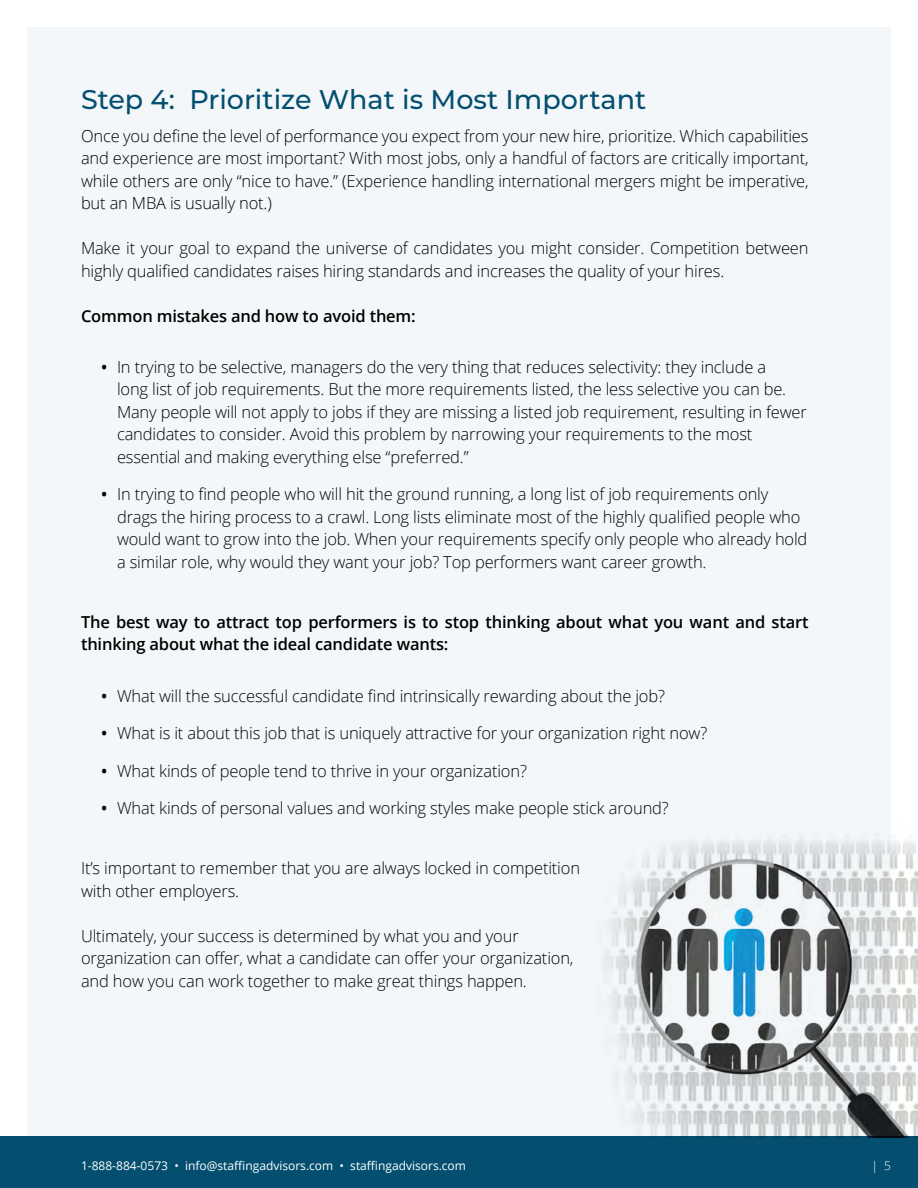
<style>
.page{position:relative;width:918px;height:1188px;background:#fff}
.page>*{position:absolute;margin:0;border:0;box-sizing:border-box;transform-origin:0 0}
.t1{font:500 27px "Montserrat";color:#044f70}
.t2{font:300 16.5px/22.5px "Open Sans";letter-spacing:-.01em;color:#000}
.t3{font:600 16.5px/22.5px "Open Sans";letter-spacing:-.01em;color:#000}
.t4{font:12px "Open Sans";color:#fff}
.t5{font:300 12px "Open Sans";color:#fff}
.s1{font-weight:600}
</style>
<div class="page">
<div style="left:27px;top:27px;width:864px;height:1109px;background:#f4f7f9"></div>
<div style="left:0;top:1136px;width:918px;height:52px;background:#044f70"></div>
<img style="left:604px;top:839px;width:314px;height:299px">
<h1 class="t1" style="left:81px;top:80px;width:567px">Step 4: Prioritize What is Most Important</h1>
<p class="t2" style="left:81px;top:124px;width:729px;text-align:justify">Once you define the level of performance you expect from your new hire, prioritize. Which capabilities and experience are most important? With most jobs, only a handful of factors are critically important, while others are only “nice to have.” (Experience handling international mergers might be imperative, but an MBA is usually not.)</p>
<p class="t2" style="left:81px;top:237px;width:729px">Make it your goal to expand the universe of candidates you might consider. Competition between highly qualified candidates raises hiring standards and increases the quality of your hires.</p>
<p class="t3" style="left:81px;top:304px;width:336px">Common mistakes and how to avoid them:</p>
<p class="t2" style="left:117px;top:355px;width:691px;text-indent:-16px"><span class="s1">•</span> In trying to be selective, managers do the very thing that reduces selectivity: they include a<br>long list of job requirements. But the more requirements listed, the less selective you can be.<br>Many people will not apply to jobs if they are missing a listed job requirement, resulting in fewer candidates to consider. Avoid this problem by narrowing your requirements to the most essential and making everything else “preferred.”</p>
<p class="t2" style="left:117px;top:483px;width:692px;text-indent:-16px"><span class="s1">•</span> In trying to find people who will hit the ground running, a long list of job requirements only drags the hiring process to a crawl. Long lists eliminate most of the highly qualified people who would want to grow into the job. When your requirements specify only people who already hold a similar role, why would they want your job? Top performers want career growth.</p>
<p class="t3" style="left:81px;top:610px;width:729px">The best way to attract top performers is to stop thinking about what you want and start thinking about what the ideal candidate wants:</p>
<p class="t2" style="left:101px;top:684px;width:565px"><span class="s1">•</span> What will the successful candidate find intrinsically rewarding about the job?</p>
<p class="t2" style="left:101px;top:721px;width:608px"><span class="s1">•</span> What is it about this job that is uniquely attractive for your organization right now?</p>
<p class="t2" style="left:101px;top:759px;width:427px"><span class="s1">•</span> What kinds of people tend to thrive in your organization?</p>
<p class="t2" style="left:101px;top:796px;width:569px"><span class="s1">•</span> What kinds of personal values and working styles make people stick around?</p>
<p class="t2" style="left:81px;top:856px;width:501px">It’s important to remember that you are always locked in competition with other employers.</p>
<p class="t2" style="left:81px;top:924px;width:494px">Ultimately, your success is determined by what you and your organization can offer, what a candidate can offer your organization, and how you can work together to make great things happen.</p>
<p class="t4" style="left:81px;top:1157px;width:387px">1-888-884-0573 • info@staffingadvisors.com • staffingadvisors.com</p>
<p class="t5" style="left:871px;top:1158px;width:21px">| 5</p>
</div>
